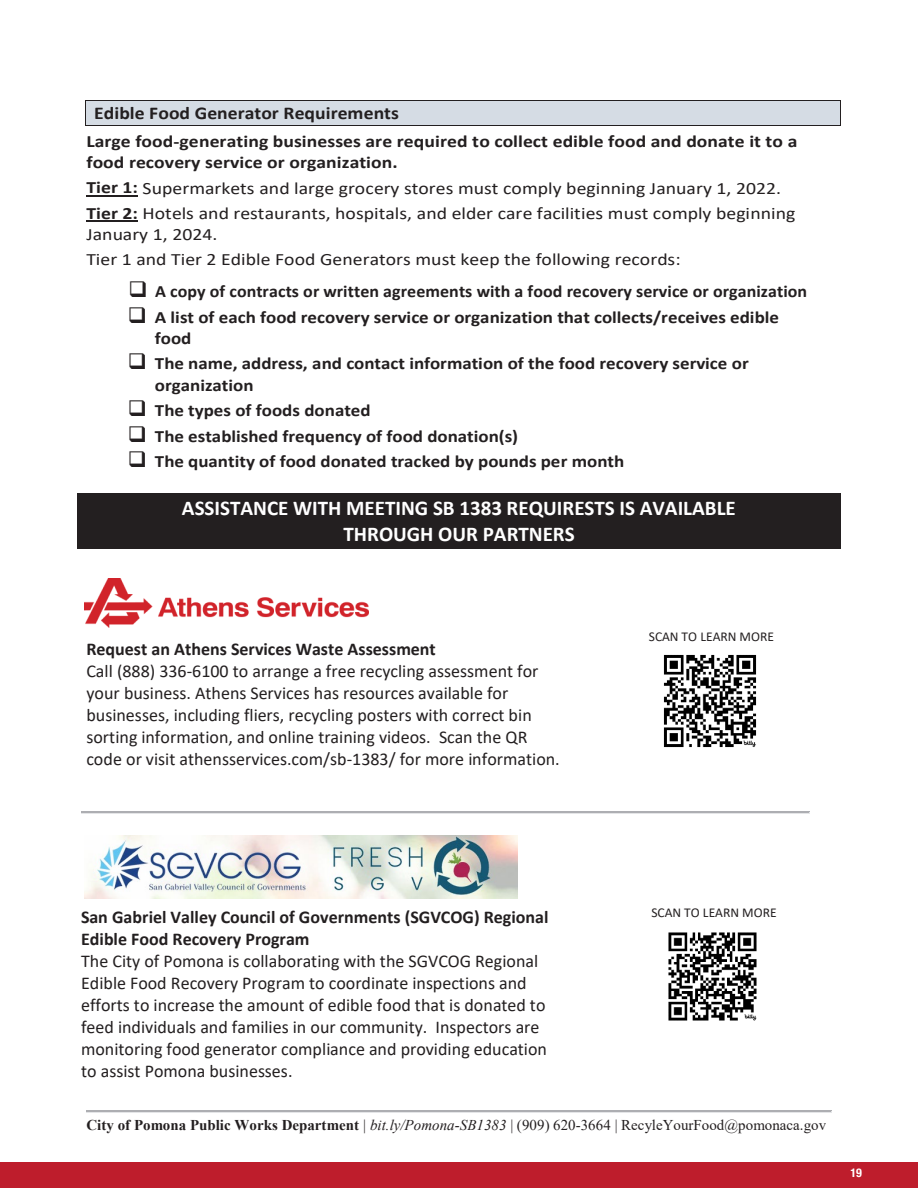
<style>
.page{position:relative;width:918px;height:1188px;background:#fff}
.page>*{position:absolute;margin:0;border:0;box-sizing:border-box;transform-origin:0 0}
.t1{font:700 21px/25.8px "Calibri";color:#fff;text-align:center}
.t2{font:18px/21.9px "Calibri";color:#231f20}
.t3{font:700 18px "Calibri";color:#231f20;scale:1.09 1}
.t4{font:700 17.25px/21px "Calibri";color:#231f20;scale:1.1 1}
.t5{font:17.25px/25.3px "Calibri";letter-spacing:.005em;color:#231f20;scale:1.14 1}
.t6{font:700 17.25px/21px "Calibri";color:#231f20;scale:1.14 1}
.t7{font:700 17.25px "Calibri";color:#231f20;scale:1.04 1}
.t8{font:15px "Times New Roman";letter-spacing:.005em;color:#231f20}
.t9{font:13.5px "Calibri";letter-spacing:.005em;color:#231f20}
.t10{font:700 condensed 12px "Helvetica Neue LT Std";color:#fff}
.s1{font-weight:700}
.s2{font-style:italic}
</style>
<div class="page">
<div style="left:0;top:1162px;width:918px;height:26px;background:#be1d2c"></div>
<hr style="left:86px;top:1111px;width:746px;height:2px;background:#adaeb2">
<hr style="left:87px;top:1113px;width:744px;height:1px;background:#e4e5e7">
<div style="left:86px;top:101px;width:754px;height:25px;background:#d5dce4"></div>
<hr style="left:86px;top:100px;width:754px;height:1px;background:#231f20">
<hr style="left:86px;top:126px;width:754px;height:1px;background:#231f20">
<svg style="left:85px;top:100px;width:1px;height:26px"></svg>
<svg style="left:840px;top:100px;width:1px;height:26px"></svg>
<hr style="left:86px;top:195px;width:52px;height:2px;background:#231f20">
<hr style="left:86px;top:221px;width:52px;height:1px;background:#231f20">
<div style="left:78px;top:494px;width:762px;height:27px;background:#231f20"></div>
<hr style="left:78px;top:493px;width:762px;height:1px;background:#231f20">
<div style="left:78px;top:521px;width:762px;height:27px;background:#231f20"></div>
<hr style="left:78px;top:548px;width:762px;height:1px;background:#231f20">
<svg style="left:840px;top:493px;width:1px;height:56px"></svg>
<hr style="left:81px;top:812px;width:729px;height:2px;background:#adaeb2">
<hr style="left:81px;top:814px;width:729px;height:1px;background:#e4e5e7">
<img style="left:85px;top:835px;width:433px;height:64px">
<img style="left:668px;top:932px;width:89px;height:89px">
<img style="left:663px;top:654px;width:94px;height:94px">
<img style="left:85px;top:579px;width:283px;height:49px">
<p class="t3" style="left:94px;top:101px;width:281px">Edible Food Generator Requirements</p>
<p class="t6" style="left:86px;top:131px;width:625px">Large food-generating businesses are required to collect edible food and donate it to a food recovery service or organization.</p>
<p class="t5" style="left:86px;top:175px;width:623px"><span class="s1">Tier 1:</span> Supermarkets and large grocery stores must comply beginning January 1, 2022.<br><span class="s1">Tier 2:</span> Hotels and restaurants, hospitals, and elder care facilities must comply beginning</p>
<p class="t5" style="left:86px;top:221px;width:523px">January 1, 2024.<br>Tier 1 and Tier 2 Edible Food Generators must keep the following records:</p>
<p class="t7" style="left:129px;top:279px;width:654px">❑ A copy of contracts or written agreements with a food recovery service or organization</p>
<p class="t4" style="left:155px;top:307px;width:569px;text-indent:-27px">❑ A list of each food recovery service or organization that collects/receives edible food</p>
<p class="t4" style="left:155px;top:353px;width:541px;line-height:21.5px;text-indent:-27px">❑ The name, address, and contact information of the food recovery service or organization</p>
<p class="t4" style="left:128px;top:400px;width:222px">❑ The types of foods donated</p>
<p class="t4" style="left:128px;top:425px;width:356px">❑ The established frequency of food donation(s)</p>
<p class="t4" style="left:128px;top:451px;width:453px">❑ The quantity of food donated tracked by pounds per month</p>
<p class="t1" style="left:182px;top:495px;width:555px">ASSISTANCE WITH MEETING SB 1383 REQUIRESTS IS AVAILABLE<br>THROUGH OUR PARTNERS</p>
<p class="t2" style="left:86px;top:638px;width:475px"><span class="s1">Request an Athens Services Waste Assessment<br></span>Call (888) 336-6100 to arrange a free recycling assessment for your business. Athens Services has resources available for businesses, including fliers, recycling posters with correct bin sorting information, and online training videos. Scan the QR code or visit athensservices.com/sb-1383/ for more information.</p>
<p class="t9" style="left:649px;top:627px;width:127px">SCAN TO LEARN MORE</p>
<p class="t2" style="left:81px;top:906px;width:469px"><span class="s1">San Gabriel Valley Council of Governments (SGVCOG) Regional Edible Food Recovery Program<br></span>The City of Pomona is collaborating with the SGVCOG Regional Edible Food Recovery Program to coordinate inspections and efforts to increase the amount of edible food that is donated to feed individuals and families in our community. Inspectors are monitoring food generator compliance and providing education to assist Pomona businesses.</p>
<p class="t9" style="left:651px;top:903px;width:127px">SCAN TO LEARN MORE</p>
<p class="t8" style="left:86px;top:1115px;width:741px"><span class="s1">City of Pomona Public Works Department</span> | <span class="s2">bit.ly/Pomona-SB1383</span> | (909) 620-3664 | RecyleYourFood@pomonaca.gov</p>
<p class="t10" style="left:851px;top:1165px;width:13px">19</p>
</div>
